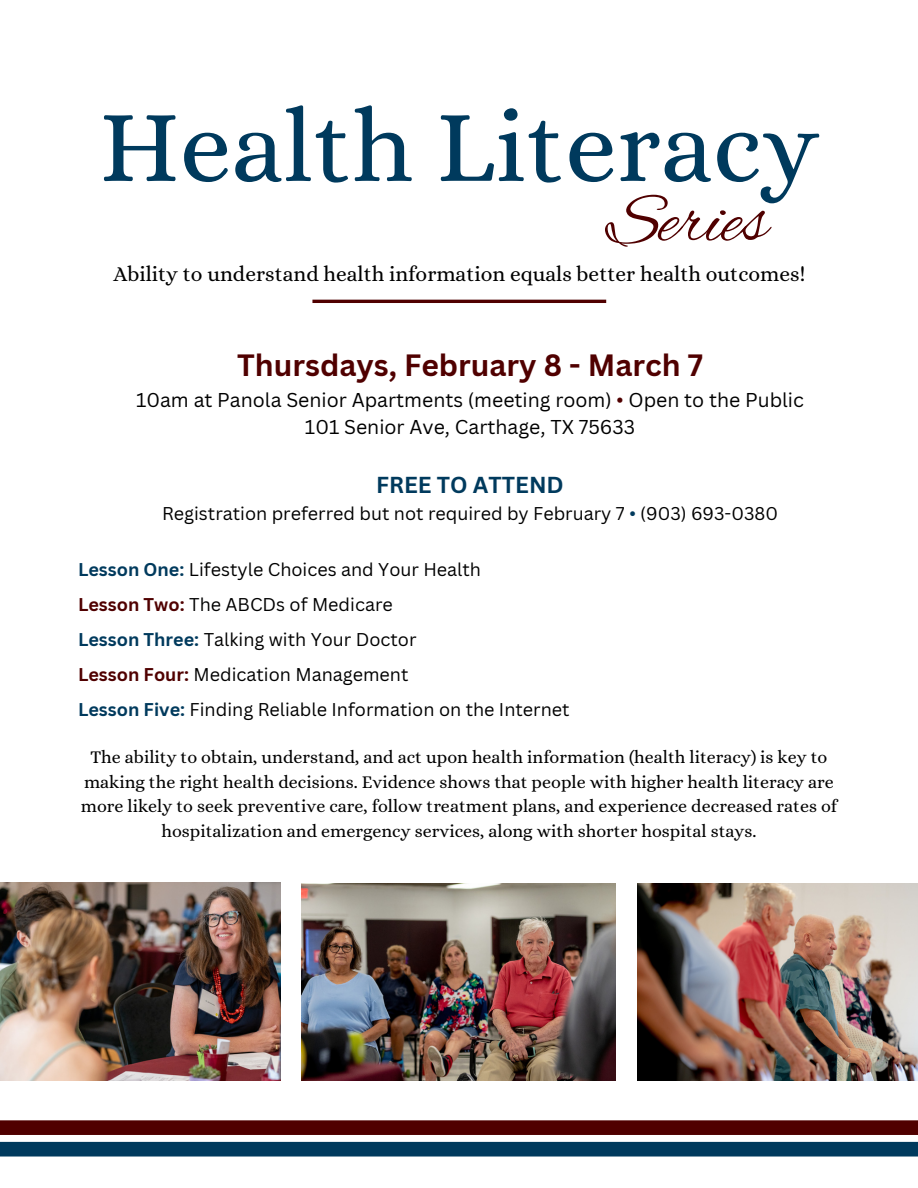
<style>
.page{position:relative;width:918px;height:1188px;background:#fff}
.page>*{position:absolute;margin:0;border:0;box-sizing:border-box;transform-origin:0 0}
.t1{font:103.5px "Alice";color:#003a5d}
.t2{font:72.15px "Alex Brush";color:#500000}
.t3{font:700 30px "Canva Sans";color:#500000}
.t4{font:700 22.5px "Canva Sans";color:#003a5d}
.t5{font:21.45px "Alice";color:#000}
.t6{font:19.5px/27px "Canva Sans";color:#000;text-align:center}
.t7{font:18px/24.8px "Alice";color:#000;text-align:center}
.t8{font:18px/34.8px "Canva Sans";color:#000}
.s1{color:#500000}
.s2{color:#003a5d}
.s3{font-weight:700;color:#003a5d}
.s4{font-weight:700;color:#500000}
</style>
<div class="page">
<img style="left:638px;top:883px;width:280px;height:197px">
<img style="left:302px;top:884px;width:314px;height:196px">
<div style="left:0;top:1120px;width:918px;height:15px;background:#500000"></div>
<div style="left:0;top:1142px;width:918px;height:15px;background:#003a5d"></div>
<hr style="left:312px;top:300px;width:294px;height:3px;background:#500000">
<img style="left:0;top:882px;width:280px;height:198px">
<h1 class="t1" style="left:99px;top:87px;width:721px">Health Literacy</h1>
<h2 class="t2" style="left:606px;top:180px;width:163px">Series</h2>
<p class="t5" style="left:113px;top:262px;width:693px">Ability to understand health information equals better health outcomes!</p>
<h3 class="t3" style="left:237px;top:344px;width:467px">Thursdays, February 8 - March 7</h3>
<p class="t6" style="left:136px;top:385px;width:669px">10am at Panola Senior Apartments (meeting room) <span class="s1">•</span> Open to the Public<br>101 Senior Ave, Carthage, TX 75633</p>
<p class="t4" style="left:376px;top:469px;width:189px">FREE TO ATTEND</p>
<p class="t8" style="left:162px;top:496px;width:617px">Registration preferred but not required by February 7 <span class="s2">•</span> (903) 693-0380</p>
<p class="t8" style="left:78px;top:552px;width:493px"><span class="s3">Lesson One:</span> Lifestyle Choices and Your Health<br><span class="s4">Lesson Two:</span> The ABCDs of Medicare<br><span class="s3">Lesson Three:</span> Talking with Your Doctor<br><span class="s4">Lesson Four:</span> Medication Management<br><span class="s3">Lesson Five:</span> Finding Reliable Information on the Internet</p>
<p class="t7" style="left:81px;top:745px;width:758px">The ability to obtain, understand, and act upon health information (health literacy) is key to making the right health decisions. Evidence shows that people with higher health literacy are more likely to seek preventive care, follow treatment plans, and experience decreased rates of hospitalization and emergency services, along with shorter hospital stays.</p>
</div>
